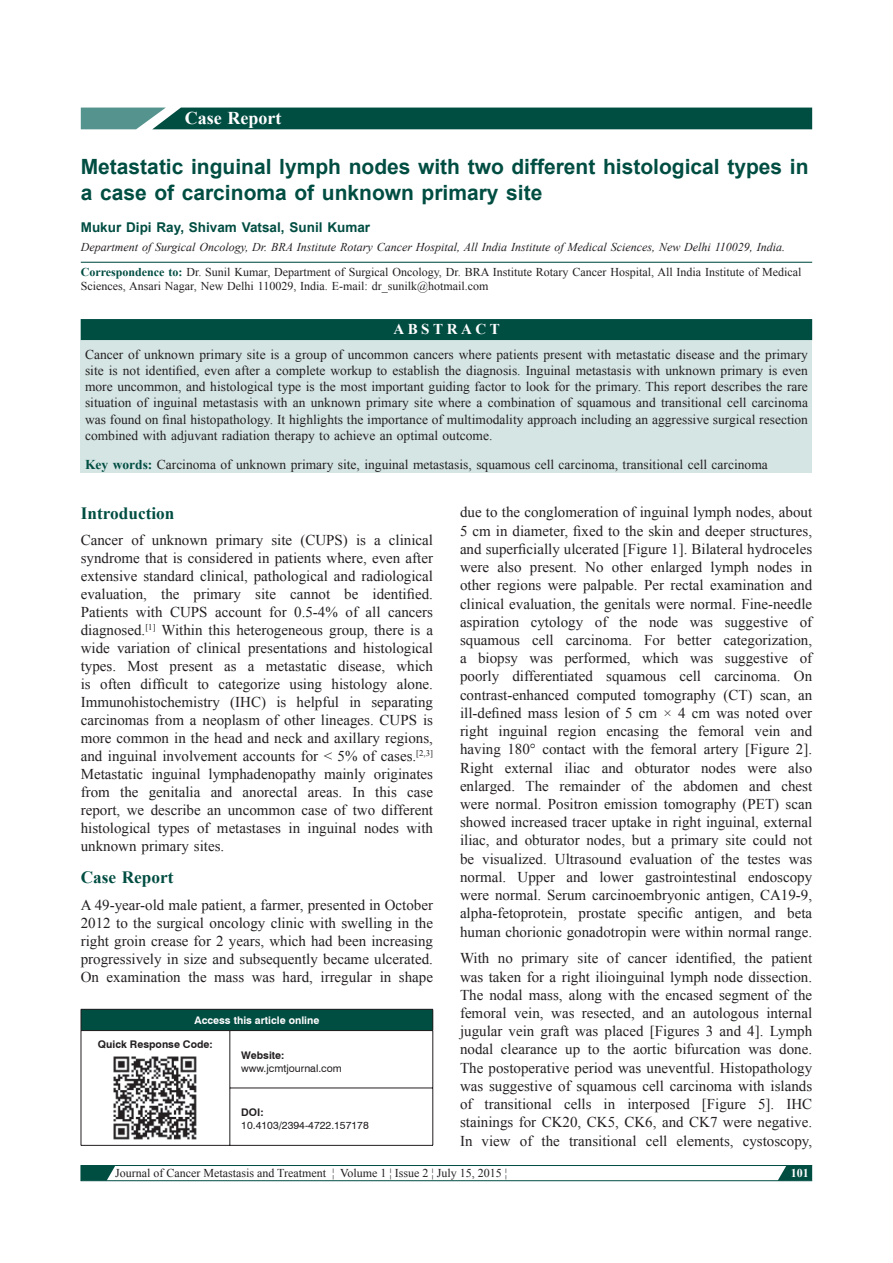
<style>
.page{position:relative;width:893px;height:1263px;background:#fff}
.page>*{position:absolute;margin:0;border:0;box-sizing:border-box;transform-origin:0 0}
.t1{font:700 21px/25.2px "Arial";color:#004d42}
.t2{font:700 18px "Times New Roman";color:#fff}
.t3{font:700 17.25px "Times New Roman";color:#004d42}
.t4{font:15px/18.3px "Times New Roman";color:#231f20;text-align:justify}
.t5{font:700 15px "Times New Roman";letter-spacing:.235em;color:#fff}
.t6{font:13.5px/16.2px "Times New Roman";color:#231f20;text-align:justify}
.t7{font:700 13.5px "Arial";color:#004d42}
.t8{font:italic 12px/25px "Times New Roman";color:#231f20}
.t9{font:12px "Times New Roman";color:#231f20}
.t10{font:700 12px "Times New Roman";color:#fff}
.t11{font:10.5px "Swiss 721 BT";color:#231f20}
.t12{font:700 10.5px "Swiss 721 BT";color:#231f20}
.t13{font:700 10.5px "Swiss 721 BT";color:#fff}
.s1{font-weight:700;font-style:normal;color:#004d42}
.s2{font-style:normal}
.s3{font-weight:700;color:#004d42}
</style>
<div class="page">
<svg style="left:83px;top:1167px;width:32px;height:12px"></svg>
<svg style="left:778px;top:1167px;width:32px;height:12px"></svg>
<div style="left:81px;top:1165px;width:731px;height:16px;border:1px solid #004d42"></div>
<div style="left:81px;top:1009px;width:352px;height:22px;background:#004d42"></div>
<hr style="left:81px;top:1030px;width:352px;height:1px;background:#231f20">
<hr style="left:230px;top:1088px;width:203px;height:1px;background:#231f20">
<hr style="left:81px;top:1009px;width:149px;height:1px;background:#231f20">
<svg style="left:81px;top:1010px;width:1px;height:20px"></svg>
<hr style="left:230px;top:1009px;width:203px;height:1px;background:#231f20">
<svg style="left:432px;top:1010px;width:1px;height:20px"></svg>
<hr style="left:81px;top:1031px;width:1px;height:57px;background:#231f20">
<hr style="left:230px;top:1031px;width:1px;height:57px;background:#231f20">
<hr style="left:432px;top:1031px;width:1px;height:57px;background:#231f20">
<hr style="left:81px;top:1088px;width:1px;height:57px;background:#231f20">
<hr style="left:230px;top:1088px;width:1px;height:57px;background:#231f20">
<hr style="left:432px;top:1088px;width:1px;height:57px;background:#231f20">
<hr style="left:81px;top:1145px;width:149px;height:1px;background:#231f20">
<hr style="left:230px;top:1145px;width:203px;height:1px;background:#231f20">
<img style="left:113px;top:1056px;width:84px;height:84px">
<div style="left:81px;top:320px;width:731px;height:153px;background:#d5e5e4"></div>
<div style="left:81px;top:319px;width:731px;height:21px;background:#004d42"></div>
<hr style="left:81px;top:262px;width:731px;height:1px;background:#004d42">
<svg style="left:81px;top:108px;width:731px;height:21px"></svg>
<p class="t2" style="left:185px;top:108px;width:98px">Case Report</p>
<h1 class="t1" style="left:81px;top:155px;width:729px">Metastatic inguinal lymph nodes with two different histological types in a case of carcinoma of unknown primary site</h1>
<p class="t7" style="left:81px;top:220px;width:291px">Mukur Dipi Ray, Shivam Vatsal, Sunil Kumar</p>
<p class="t8" style="left:81px;top:234px;width:722px">Department of Surgical Oncology, Dr. BRA Institute Rotary Cancer Hospital, All India Institute of Medical Sciences, New Delhi 110029, India.<br><span class="s1">Correspondence to:</span> <span class="s2">Dr. Sunil Kumar, Department of Surgical Oncology, Dr. BRA Institute Rotary Cancer Hospital, All India Institute of Medical</span></p>
<p class="t9" style="left:81px;top:279px;width:409px">Sciences, Ansari Nagar, New Delhi 110029, India. E-mail: dr_sunilk@hotmail.com</p>
<p class="t5" style="left:393px;top:321px;width:108px">ABSTRACT</p>
<p class="t6" style="left:85px;top:346px;width:724px">Cancer of unknown primary site is a group of uncommon cancers where patients present with metastatic disease and the primary site is not identified, even after a complete workup to establish the diagnosis. Inguinal metastasis with unknown primary is even more uncommon, and histological type is the most important guiding factor to look for the primary. This report describes the rare situation of inguinal metastasis with an unknown primary site where a combination of squamous and transitional cell carcinoma was found on final histopathology. It highlights the importance of multimodality approach including an aggressive surgical resection combined with adjuvant radiation therapy to achieve an optimal outcome.</p>
<p class="t6" style="left:85px;top:456px;width:684px"><span class="s3">Key words:</span> Carcinoma of unknown primary site, inguinal metastasis, squamous cell carcinoma, transitional cell carcinoma</p>
<p class="t3" style="left:81px;top:503px;width:95px">Introduction</p>
<p class="t4" style="left:81px;top:531px;width:354px">Cancer of unknown primary site (CUPS) is a clinical syndrome that is considered in patients where, even after extensive standard clinical, pathological and radiological evaluation, the primary site cannot be identified.<br>Patients with CUPS account for 0.5-4% of all cancers diagnosed.<sup>[1]</sup> Within this heterogeneous group, there is a wide variation of clinical presentations and histological types. Most present as a metastatic disease, which is often difficult to categorize using histology alone.<br>Immunohistochemistry (IHC) is helpful in separating carcinomas from a neoplasm of other lineages. CUPS is more common in the head and neck and axillary regions, and inguinal involvement accounts for &lt; 5% of cases.<sup>[2,3] </sup>Metastatic inguinal lymphadenopathy mainly originates from the genitalia and anorectal areas. In this case report, we describe an uncommon case of two different histological types of metastases in inguinal nodes with unknown primary sites.</p>
<p class="t3" style="left:81px;top:868px;width:94px">Case Report</p>
<p class="t4" style="left:81px;top:896px;width:354px">A 49-year-old male patient, a farmer, presented in October 2012 to the surgical oncology clinic with swelling in the right groin crease for 2 years, which had been increasing progressively in size and subsequently became ulcerated.<br>On examination the mass was hard, irregular in shape</p>
<p class="t13" style="left:194px;top:1013px;width:126px">Access this article online</p>
<p class="t12" style="left:98px;top:1037px;width:116px">Quick Response Code:</p>
<p class="t12" style="left:241px;top:1048px;width:45px">Website:</p>
<p class="t11" style="left:241px;top:1061px;width:102px">www.jcmtjournal.com</p>
<p class="t12" style="left:241px;top:1105px;width:24px">DOI:</p>
<p class="t11" style="left:241px;top:1118px;width:129px">10.4103/2394-4722.157178</p>
<p class="t4" style="left:460px;top:503px;width:354px">due to the conglomeration of inguinal lymph nodes, about 5 cm in diameter, fixed to the skin and deeper structures, and superficially ulcerated [Figure 1]. Bilateral hydroceles were also present. No other enlarged lymph nodes in other regions were palpable. Per rectal examination and clinical evaluation, the genitals were normal. Fine-needle aspiration cytology of the node was suggestive of squamous cell carcinoma. For better categorization, a biopsy was performed, which was suggestive of poorly differentiated squamous cell carcinoma. On contrast-enhanced computed tomography (CT) scan, an ill-defined mass lesion of 5 cm × 4 cm was noted over right inguinal region encasing the femoral vein and having 180° contact with the femoral artery [Figure 2].<br>Right external iliac and obturator nodes were also enlarged. The remainder of the abdomen and chest were normal. Positron emission tomography (PET) scan showed increased tracer uptake in right inguinal, external iliac, and obturator nodes, but a primary site could not be visualized. Ultrasound evaluation of the testes was normal. Upper and lower gastrointestinal endoscopy were normal. Serum carcinoembryonic antigen, CA19-9, alpha-fetoprotein, prostate specific antigen, and beta human chorionic gonadotropin were within normal range.</p>
<p class="t4" style="left:460px;top:949px;width:354px">With no primary site of cancer identified, the patient was taken for a right ilioinguinal lymph node dissection.<br>The nodal mass, along with the encased segment of the femoral vein, was resected, and an autologous internal jugular vein graft was placed [Figures 3 and 4]. Lymph nodal clearance up to the aortic bifurcation was done.<br>The postoperative period was uneventful. Histopathology was suggestive of squamous cell carcinoma with islands of transitional cells in interposed [Figure 5]. IHC stainings for CK20, CK5, CK6, and CK7 were negative.<br>In view of the transitional cell elements, cystoscopy,</p>
<p class="t9" style="left:115px;top:1166px;width:394px">Journal of Cancer Metastasis and Treatment ¦ Volume 1 ¦ Issue 2 ¦ July 15, 2015 ¦</p>
<p class="t10" style="left:791px;top:1166px;width:19px">101</p>
</div>
